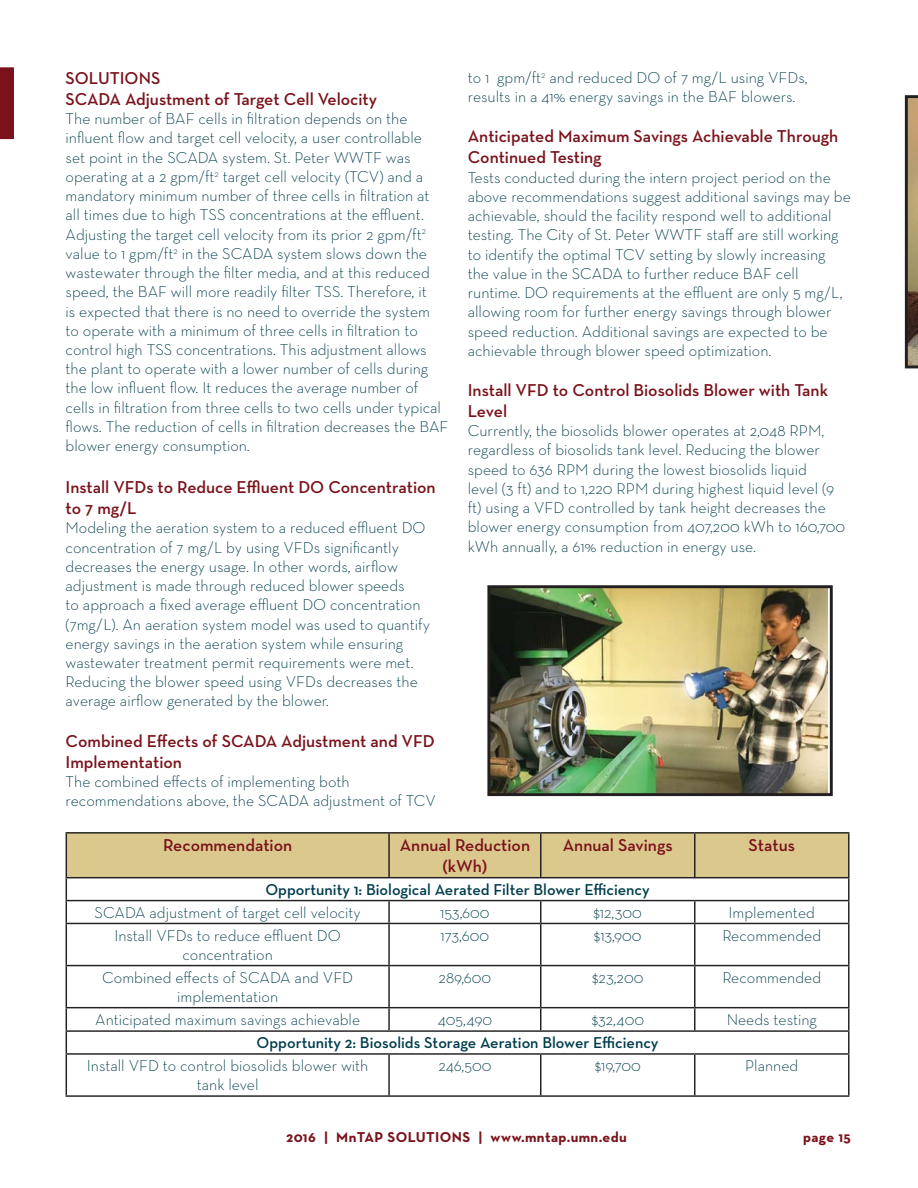
<style>
.page{position:relative;width:918px;height:1188px;background:#fff}
.page>*{position:absolute;margin:0;border:0;box-sizing:border-box;transform-origin:0 0}
.t1{font:600 17.55px/21px "Neutra Text";color:#7a121b}
.t2{font:300 16.05px/19.2px "Neutra Text";color:#003d4c}
.t3{font:600 16.05px "Neutra Text";color:#003d4c}
.t4{font:700 14.55px "Neutra Text";letter-spacing:.025em;color:#7a121b}
</style>
<div class="page">
<svg style="left:0;top:67px;width:14px;height:72px"></svg>
<hr style="left:66px;top:832px;width:323px;height:2px;background:#231f20">
<hr style="left:389px;top:832px;width:152px;height:2px;background:#231f20">
<hr style="left:541px;top:832px;width:154px;height:2px;background:#231f20">
<hr style="left:695px;top:832px;width:155px;height:2px;background:#231f20">
<hr style="left:848px;top:834px;width:2px;height:43px;background:#231f20">
<hr style="left:389px;top:877px;width:461px;height:1px;background:#231f20">
<hr style="left:848px;top:878px;width:2px;height:22px;background:#231f20">
<hr style="left:695px;top:900px;width:155px;height:1px;background:#231f20">
<svg style="left:66px;top:833px;width:783px;height:90px"></svg>
<hr style="left:848px;top:901px;width:2px;height:22px;background:#231f20">
<hr style="left:66px;top:923px;width:323px;height:1px;background:#231f20">
<hr style="left:66px;top:924px;width:1px;height:41px;background:#231f20">
<hr style="left:389px;top:923px;width:152px;height:1px;background:#231f20">
<hr style="left:388px;top:924px;width:2px;height:41px;background:#231f20">
<hr style="left:541px;top:923px;width:154px;height:1px;background:#231f20">
<hr style="left:540px;top:924px;width:1px;height:41px;background:#231f20">
<hr style="left:695px;top:923px;width:155px;height:1px;background:#231f20">
<hr style="left:694px;top:924px;width:1px;height:41px;background:#231f20">
<hr style="left:848px;top:924px;width:2px;height:41px;background:#231f20">
<hr style="left:66px;top:965px;width:323px;height:1px;background:#231f20">
<hr style="left:66px;top:966px;width:1px;height:41px;background:#231f20">
<hr style="left:389px;top:965px;width:152px;height:1px;background:#231f20">
<hr style="left:388px;top:966px;width:2px;height:41px;background:#231f20">
<hr style="left:541px;top:965px;width:154px;height:1px;background:#231f20">
<hr style="left:540px;top:966px;width:1px;height:41px;background:#231f20">
<hr style="left:695px;top:965px;width:155px;height:1px;background:#231f20">
<hr style="left:694px;top:966px;width:1px;height:41px;background:#231f20">
<hr style="left:848px;top:966px;width:2px;height:41px;background:#231f20">
<hr style="left:66px;top:1007px;width:323px;height:1px;background:#231f20">
<hr style="left:389px;top:1007px;width:152px;height:1px;background:#231f20">
<hr style="left:388px;top:1008px;width:2px;height:22px;background:#231f20">
<hr style="left:541px;top:1007px;width:154px;height:1px;background:#231f20">
<svg style="left:540px;top:1008px;width:1px;height:22px"></svg>
<hr style="left:695px;top:1007px;width:155px;height:1px;background:#231f20">
<svg style="left:694px;top:1008px;width:1px;height:22px"></svg>
<hr style="left:848px;top:1008px;width:2px;height:22px;background:#231f20">
<hr style="left:66px;top:1030px;width:323px;height:2px;background:#231f20">
<svg style="left:66px;top:1008px;width:1px;height:45px"></svg>
<hr style="left:389px;top:1030px;width:461px;height:2px;background:#231f20">
<hr style="left:848px;top:1032px;width:2px;height:21px;background:#231f20">
<hr style="left:66px;top:1053px;width:323px;height:2px;background:#231f20">
<hr style="left:66px;top:1055px;width:1px;height:40px;background:#231f20">
<hr style="left:389px;top:1053px;width:152px;height:2px;background:#231f20">
<hr style="left:388px;top:1055px;width:2px;height:40px;background:#231f20">
<hr style="left:541px;top:1053px;width:154px;height:2px;background:#231f20">
<hr style="left:540px;top:1055px;width:1px;height:40px;background:#231f20">
<hr style="left:695px;top:1053px;width:155px;height:2px;background:#231f20">
<hr style="left:694px;top:1055px;width:1px;height:40px;background:#231f20">
<hr style="left:848px;top:1055px;width:2px;height:40px;background:#231f20">
<hr style="left:66px;top:1095px;width:784px;height:2px;background:#231f20">
<svg style="left:905px;top:95px;width:13px;height:273px;background:#817053"></svg>
<img style="left:491px;top:589px;width:337px;height:203px">
<div style="left:487px;top:585px;width:346px;height:211px;border:3px solid #231f20"></div>
<p class="t1" style="left:66px;top:69px;width:313px">SOLUTIONS<br>SCADA Adjustment of Target Cell Velocity</p>
<p class="t2" style="left:66px;top:111px;width:384px">The number of BAF cells in filtration depends on the influent flow and target cell velocity, a user controllable<br>set point in the SCADA system. St. Peter WWTF was operating at a 2 gpm/ft<sup>2</sup> target cell velocity (TCV) and a mandatory minimum number of three cells in filtration at<br>all times due to high TSS concentrations at the effluent.<br>Adjusting the target cell velocity from its prior 2 gpm/ft<sup>2 </sup>value to 1 gpm/ft<sup>2</sup> in the SCADA system slows down the wastewater through the filter media, and at this reduced speed, the BAF will more readily filter TSS. Therefore, it<br>is expected that there is no need to override the system<br>to operate with a minimum of three cells in filtration to control high TSS concentrations. This adjustment allows the plant to operate with a lower number of cells during the low influent flow. It reduces the average number of cells in filtration from three cells to two cells under typical flows. The reduction of cells in filtration decreases the BAF blower energy consumption.</p>
<p class="t1" style="left:66px;top:478px;width:372px">Install VFDs to Reduce Effluent DO Concentration to 7 mg/L</p>
<p class="t2" style="left:66px;top:520px;width:366px">Modeling the aeration system to a reduced effluent DO concentration of 7 mg/L by using VFDs significantly decreases the energy usage. In other words, airflow adjustment is made through reduced blower speeds<br>to approach a fixed average effluent DO concentration (7mg/L). An aeration system model was used to quantify energy savings in the aeration system while ensuring wastewater treatment permit requirements were met.<br>Reducing the blower speed using VFDs decreases the average airflow generated by the blower.</p>
<p class="t1" style="left:66px;top:732px;width:371px">Combined Effects of SCADA Adjustment and VFD<br>Implementation</p>
<p class="t2" style="left:66px;top:773px;width:372px">The combined effects of implementing both recommendations above, the SCADA adjustment of TCV</p>
<p class="t2" style="left:468px;top:69px;width:342px">to 1 gpm/ft<sup>2</sup> and reduced DO of 7 mg/L using VFDs, results in a 41% energy savings in the BAF blowers.</p>
<p class="t1" style="left:468px;top:128px;width:372px">Anticipated Maximum Savings Achievable Through<br>Continued Testing</p>
<p class="t2" style="left:468px;top:169px;width:385px">Tests conducted during the intern project period on the above recommendations suggest additional savings may be achievable, should the facility respond well to additional testing. The City of St. Peter WWTF staff are still working to identify the optimal TCV setting by slowly increasing the value in the SCADA to further reduce BAF cell runtime. DO requirements at the effluent are only 5 mg/L, allowing room for further energy savings through blower speed reduction. Additional savings are expected to be achievable through blower speed optimization.</p>
<p class="t1" style="left:468px;top:381px;width:362px">Install VFD to Control Biosolids Blower with Tank<br>Level</p>
<p class="t2" style="left:468px;top:423px;width:379px">Currently, the biosolids blower operates at 2,048 RPM, regardless of biosolids tank level. Reducing the blower speed to 636 RPM during the lowest biosolids liquid<br>level (3 ft) and to 1,220 RPM during highest liquid level (9 ft) using a VFD controlled by tank height decreases the blower energy consumption from 407,200 kWh to 160,700 kWh annually, a 61% reduction in energy use.</p>
<p class="t1" style="left:163px;top:836px;width:131px">Recommendation</p>
<p class="t1" style="left:400px;top:836px;width:132px;text-align:center">Annual Reduction (kWh)</p>
<p class="t1" style="left:563px;top:836px;width:111px">Annual Savings</p>
<p class="t1" style="left:749px;top:836px;width:48px">Status</p>
<p class="t3" style="left:265px;top:883px;width:386px">Opportunity 1: Biological Aerated Filter Blower Efficiency</p>
<p class="t2" style="left:95px;top:904px;width:268px">SCADA adjustment of target cell velocity</p>
<p class="t2" style="left:440px;top:904px;width:51px">153,600</p>
<p class="t2" style="left:594px;top:904px;width:50px">$12,300</p>
<p class="t2" style="left:729px;top:904px;width:88px">Implemented</p>
<p class="t2" style="left:115px;top:927px;width:228px;text-align:center">Install VFDs to reduce effluent DO concentration</p>
<p class="t2" style="left:441px;top:927px;width:50px">173,600</p>
<p class="t2" style="left:594px;top:927px;width:49px">$13,900</p>
<p class="t2" style="left:722px;top:927px;width:100px">Recommended</p>
<p class="t2" style="left:102px;top:969px;width:252px;text-align:center">Combined effects of SCADA and VFD implementation</p>
<p class="t2" style="left:439px;top:969px;width:54px">289,600</p>
<p class="t2" style="left:592px;top:969px;width:53px">$23,200</p>
<p class="t2" style="left:722px;top:969px;width:100px">Recommended</p>
<p class="t2" style="left:95px;top:1011px;width:266px">Anticipated maximum savings achievable</p>
<p class="t2" style="left:438px;top:1011px;width:56px">405,490</p>
<p class="t2" style="left:592px;top:1011px;width:54px">$32,400</p>
<p class="t2" style="left:727px;top:1011px;width:92px">Needs testing</p>
<p class="t3" style="left:257px;top:1037px;width:403px">Opportunity 2: Biosolids Storage Aeration Blower Efficiency</p>
<p class="t2" style="left:87px;top:1057px;width:283px;text-align:center">Install VFD to control biosolids blower with tank level</p>
<p class="t2" style="left:438px;top:1057px;width:55px">246,500</p>
<p class="t2" style="left:595px;top:1057px;width:48px">$19,700</p>
<p class="t2" style="left:745px;top:1057px;width:55px">Planned</p>
<p class="t4" style="left:286px;top:1132px;width:342px">2016 | MnTAP SOLUTIONS | www.mntap.umn.edu</p>
<p class="t4" style="left:803px;top:1132px;width:49px">page 15</p>
</div>
